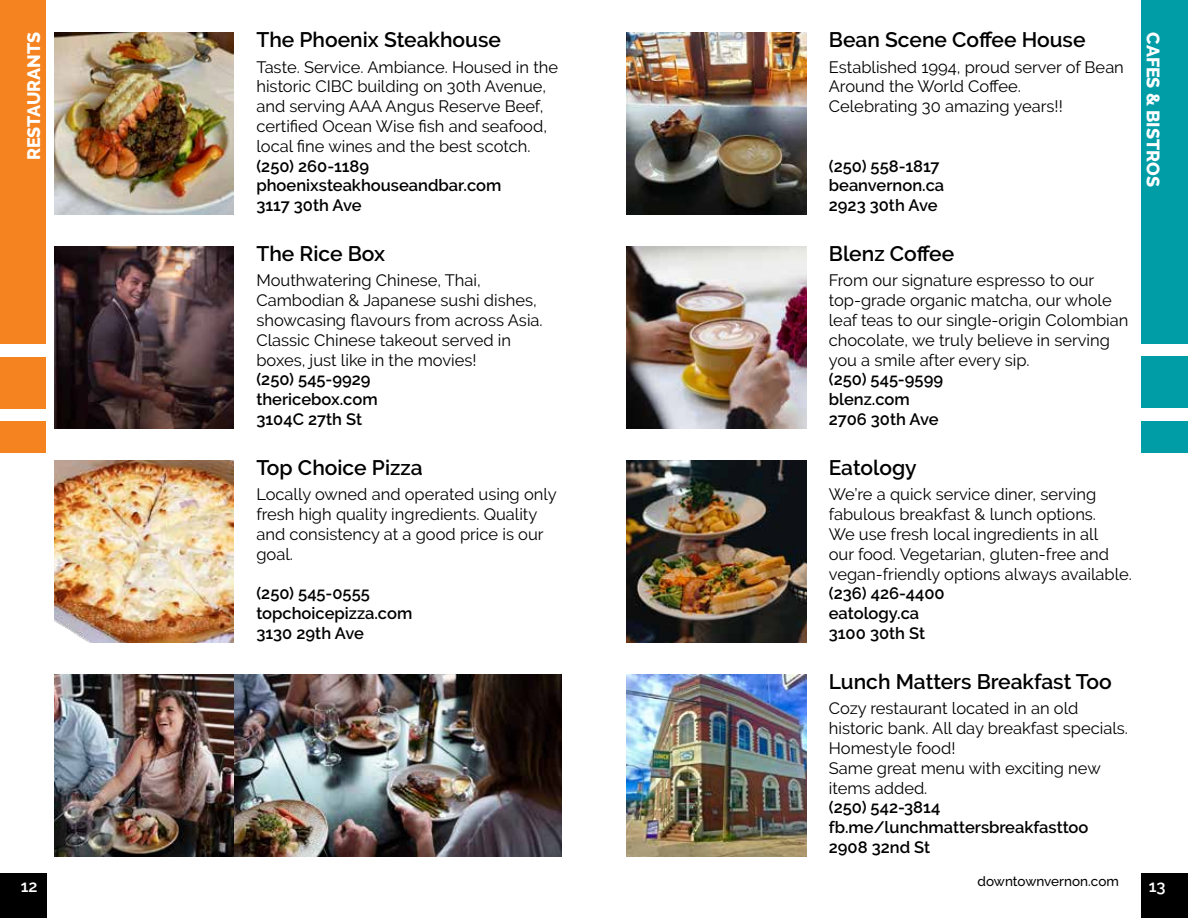
<style>
.page{position:relative;width:1188px;height:918px;background:#fff}
.page>*{position:absolute;margin:0;border:0;box-sizing:border-box;transform-origin:0 0}
.t1{font:600 21px "Raleway";color:#000}
.t2{font:800 18px "Raleway";color:#fff}
.t3{font:16.5px/19.8px "Raleway";color:#000}
.t4{font:600 16.5px/19.8px "Raleway";color:#000}
.t5{font:600 16.5px "Raleway";color:#fff}
.t6{font:500 13.5px "Raleway";color:#000}
</style>
<div class="page">
<div style="left:1141px;top:0;width:47px;height:344px;background:#009da7"></div>
<div style="left:1141px;top:356px;width:47px;height:52px;background:#009da7"></div>
<div style="left:1141px;top:421px;width:47px;height:32px;background:#009da7"></div>
<div style="left:1141px;top:873px;width:47px;height:45px;background:#000"></div>
<div style="left:0;top:873px;width:46px;height:45px;background:#000"></div>
<div style="left:0;top:0;width:46px;height:344px;background:#f58320"></div>
<div style="left:0;top:357px;width:46px;height:52px;background:#f58320"></div>
<div style="left:0;top:421px;width:46px;height:32px;background:#f58320"></div>
<img style="left:627px;top:32px;width:179px;height:182px">
<img style="left:627px;top:246px;width:179px;height:182px">
<img style="left:627px;top:460px;width:179px;height:182px">
<img style="left:627px;top:674px;width:179px;height:182px">
<img style="left:54px;top:32px;width:180px;height:182px">
<img style="left:54px;top:246px;width:180px;height:182px">
<img style="left:54px;top:460px;width:180px;height:182px">
<img style="left:54px;top:674px;width:508px;height:182px">
<p class="t2" style="left:24px;top:160px;width:130px;rotate:-90deg">RESTAURANTS</p>
<p class="t1" style="left:256px;top:28px;width:246px">The Phoenix Steakhouse</p>
<p class="t3" style="left:256px;top:57px;width:303px">Taste. Service. Ambiance. Housed in the historic CIBC building on 30th Avenue, and serving AAA Angus Reserve Beef, certified Ocean Wise fish and seafood, local fine wines and the best scotch.</p>
<p class="t4" style="left:256px;top:156px;width:247px">(250) 260-1189 phoenixsteakhouseandbar.com<br>3117 30th Ave</p>
<p class="t1" style="left:256px;top:242px;width:130px">The Rice Box</p>
<p class="t3" style="left:256px;top:271px;width:288px">Mouthwatering Chinese, Thai, Cambodian &amp; Japanese sushi dishes, showcasing flavours from across Asia.<br>Classic Chinese takeout served in boxes, just like in the movies!</p>
<p class="t4" style="left:256px;top:370px;width:123px">(250) 545-9929 thericebox.com<br>3104C 27th St</p>
<p class="t1" style="left:256px;top:456px;width:168px">Top Choice Pizza</p>
<p class="t3" style="left:256px;top:485px;width:302px">Locally owned and operated using only fresh high quality ingredients. Quality and consistency at a good price is our goal.</p>
<p class="t4" style="left:256px;top:584px;width:157px">(250) 545-0555 topchoicepizza.com<br>3130 29th Ave</p>
<p class="t1" style="left:829px;top:28px;width:258px">Bean Scene Coffee House</p>
<p class="t3" style="left:829px;top:57px;width:297px">Established 1994, proud server of Bean<br>Around the World Coffee.<br>Celebrating 30 amazing years!!</p>
<p class="t4" style="left:829px;top:156px;width:117px">(250) 558-1817 beanvernon.ca<br>2923 30th Ave</p>
<p class="t1" style="left:829px;top:242px;width:127px">Blenz Coffee</p>
<p class="t3" style="left:829px;top:271px;width:301px">From our signature espresso to our top-grade organic matcha, our whole leaf teas to our single-origin Colombian chocolate, we truly believe in serving you a smile after every sip.</p>
<p class="t4" style="left:829px;top:370px;width:116px">(250) 545-9599 blenz.com<br>2706 30th Ave</p>
<p class="t1" style="left:829px;top:456px;width:89px">Eatology</p>
<p class="t3" style="left:829px;top:485px;width:305px">We’re a quick service diner, serving fabulous breakfast &amp; lunch options.<br>We use fresh local ingredients in all<br>our food. Vegetarian, gluten-free and vegan-friendly options always available.</p>
<p class="t4" style="left:829px;top:584px;width:117px">(236) 426-4400 eatology.ca<br>3100 30th St</p>
<p class="t1" style="left:829px;top:670px;width:284px">Lunch Matters Breakfast Too</p>
<p class="t3" style="left:829px;top:699px;width:301px">Cozy restaurant located in an old historic bank. All day breakfast specials.<br>Homestyle food!<br>Same great menu with exciting new items added.</p>
<p class="t4" style="left:829px;top:798px;width:261px">(250) 542-3814 fb.me/lunchmattersbreakfasttoo<br>2908 32nd St</p>
<p class="t2" style="left:1163px;top:32px;width:156px;rotate:90deg">CAFES &amp; BISTROS</p>
<p class="t6" style="left:978px;top:874px;width:143px">downtownvernon.com</p>
<p class="t5" style="left:21px;top:877px;width:18px">12</p>
<p class="t5" style="left:1149px;top:877px;width:18px">13</p>
</div>
